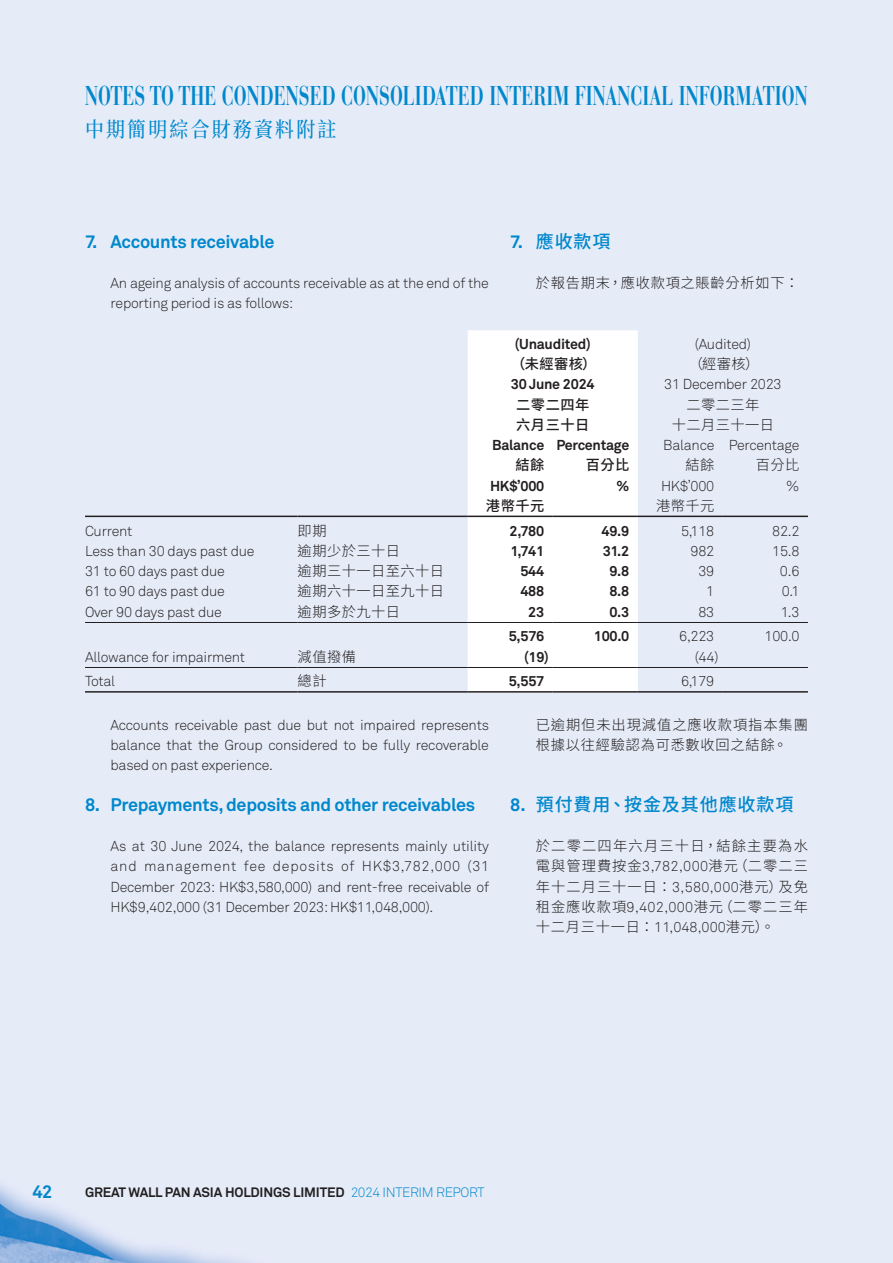
<style>
.page{position:relative;width:893px;height:1263px;background:#e5ecf8}
.page>*{position:absolute;margin:0;border:0;box-sizing:border-box;transform-origin:0 0}
.t1{font:700 27px "Bauer Bodoni Std";letter-spacing:.005em;color:#0087cc;scale:.66 1}
.t2{font:500 21px "Source Han Serif TC";letter-spacing:.12em;color:#0087cc;scale:.9 1}
.Heading_1{font:700 18px "Akkurat Pro";letter-spacing:-.02em;color:#0087cc}
.C_Heading_1{font:500 18px "Source Han Sans TC";letter-spacing:.05em;color:#0087cc}
.Body_Text{font:14.25px/20.2px "Akkurat Light Pro";letter-spacing:-.02em;color:#231f20;text-align:justify}
.C_Body_Text{font:300 14.25px/20.2px "Source Han Sans TC";letter-spacing:.065em;color:#231f20}
.Body_Text-2{font:700 14.25px "Akkurat Pro";letter-spacing:-.02em;color:#231f20}
.Body_Text-3{font:300 14.25px/20.2px "Source Han Sans TC";letter-spacing:.03em;color:#231f20;text-align:center}
.Body_Text-4{font:500 14.25px/20.2px "Source Han Sans TC";letter-spacing:.03em;color:#231f20}
.t3{font:700 13.5px "Akkurat Pro";letter-spacing:-.015em;color:#231f20}
.s1{font-family:"Akkurat Pro";font-weight:700}
.s2{font-family:"Akkurat Light Pro";font-weight:400}
.s3{font-family:"Akkurat Light Pro";font-weight:400;color:#0087cc}
</style>
<div class="page">
<img style="left:0;top:1185px;width:242px;height:78px">
<div style="left:468px;top:330px;width:170px;height:361px;background:#fff"></div>
<hr style="left:85px;top:516px;width:213px;height:1px;background:#231f20">
<hr style="left:298px;top:516px;width:170px;height:1px;background:#231f20">
<hr style="left:468px;top:516px;width:85px;height:1px;background:#231f20">
<hr style="left:553px;top:516px;width:85px;height:1px;background:#231f20">
<hr style="left:638px;top:516px;width:85px;height:1px;background:#231f20">
<hr style="left:723px;top:516px;width:85px;height:1px;background:#231f20">
<hr style="left:85px;top:622px;width:213px;height:1px;background:#231f20">
<hr style="left:298px;top:622px;width:170px;height:1px;background:#231f20">
<hr style="left:468px;top:622px;width:85px;height:1px;background:#231f20">
<hr style="left:553px;top:622px;width:85px;height:1px;background:#231f20">
<hr style="left:638px;top:622px;width:85px;height:1px;background:#231f20">
<hr style="left:723px;top:622px;width:85px;height:1px;background:#231f20">
<hr style="left:85px;top:667px;width:213px;height:1px;background:#231f20">
<hr style="left:298px;top:667px;width:170px;height:1px;background:#231f20">
<hr style="left:468px;top:667px;width:85px;height:1px;background:#231f20">
<hr style="left:553px;top:667px;width:85px;height:1px;background:#231f20">
<hr style="left:638px;top:667px;width:85px;height:1px;background:#231f20">
<hr style="left:723px;top:667px;width:85px;height:1px;background:#231f20">
<hr style="left:85px;top:691px;width:213px;height:2px;background:#231f20">
<hr style="left:298px;top:691px;width:170px;height:2px;background:#231f20">
<hr style="left:468px;top:691px;width:85px;height:2px;background:#231f20">
<hr style="left:553px;top:691px;width:85px;height:2px;background:#231f20">
<hr style="left:638px;top:691px;width:85px;height:2px;background:#231f20">
<hr style="left:723px;top:691px;width:85px;height:2px;background:#231f20">
<h1 class="t1" style="left:85px;top:79px;width:1096px">NOTES TO THE CONDENSED CONSOLIDATED INTERIM FINANCIAL INFORMATION</h1>
<h2 class="t2" style="left:85px;top:117px;width:281px">中期簡明綜合財務資料附註</h2>
<p class="Heading_1" style="left:85px;top:230px;width:191px">7. Accounts receivable</p>
<p class="Body_Text" style="left:111px;top:273px;width:380px">An ageing analysis of accounts receivable as at the end of the reporting period is as follows:</p>
<p class="C_Heading_1" style="left:510px;top:231px;width:102px"><span class="s1">7.</span> 應收款項</p>
<p class="C_Body_Text" style="left:536px;top:273px;width:265px">於報告期末，應收款項之賬齡分析如下：</p>
<p class="Body_Text-2" style="left:515px;top:335px;width:77px">(Unaudited)</p>
<p class="Body_Text" style="left:695px;top:334px;width:58px">(Audited)</p>
<p class="Body_Text-4" style="left:511px;top:354px;width:87px">（未經審核）</p>
<p class="Body_Text-3" style="left:689px;top:354px;width:72px">（經審核）</p>
<p class="Body_Text-2" style="left:511px;top:375px;width:85px">30 June 2024</p>
<p class="Body_Text" style="left:664px;top:374px;width:119px">31 December 2023</p>
<p class="Body_Text-4" style="left:516px;top:395px;width:75px">二零二四年六月三十日</p>
<p class="Body_Text-3" style="left:672px;top:395px;width:104px">二零二三年<br>十二月三十一日</p>
<p class="Body_Text-2" style="left:492px;top:436px;width:54px">Balance</p>
<p class="Body_Text-2" style="left:556px;top:436px;width:74px">Percentage</p>
<p class="Body_Text" style="left:663px;top:435px;width:53px">Balance</p>
<p class="Body_Text" style="left:729px;top:435px;width:72px">Percentage</p>
<p class="Body_Text-4" style="left:515px;top:455px;width:30px">結餘</p>
<p class="Body_Text-4" style="left:586px;top:455px;width:45px">百分比</p>
<p class="Body_Text-3" style="left:685px;top:455px;width:30px">結餘</p>
<p class="Body_Text-3" style="left:756px;top:455px;width:45px">百分比</p>
<p class="Body_Text-2" style="left:490px;top:477px;width:56px">HK$’000</p>
<p class="Body_Text-2" style="left:616px;top:477px;width:14px">%</p>
<p class="Body_Text" style="left:661px;top:476px;width:55px">HK$’000</p>
<p class="Body_Text" style="left:786px;top:476px;width:15px">%</p>
<p class="Body_Text-4" style="left:486px;top:496px;width:60px">港幣千元</p>
<p class="Body_Text-3" style="left:656px;top:496px;width:60px">港幣千元</p>
<p class="Body_Text" style="left:85px;top:521px;width:49px">Current</p>
<p class="Body_Text-3" style="left:298px;top:521px;width:30px">即期</p>
<p class="Body_Text-2" style="left:509px;top:522px;width:36px">2,780</p>
<p class="Body_Text-2" style="left:602px;top:522px;width:29px">49.9</p>
<p class="Body_Text" style="left:681px;top:521px;width:35px">5,118</p>
<p class="Body_Text" style="left:772px;top:521px;width:29px">82.2</p>
<p class="Body_Text" style="left:85px;top:541px;width:171px">Less than 30 days past due</p>
<p class="Body_Text-3" style="left:298px;top:541px;width:104px">逾期少於三十日</p>
<p class="Body_Text-2" style="left:511px;top:542px;width:35px">1,741</p>
<p class="Body_Text-2" style="left:603px;top:542px;width:28px">31.2</p>
<p class="Body_Text" style="left:691px;top:541px;width:25px">982</p>
<p class="Body_Text" style="left:772px;top:541px;width:29px">15.8</p>
<p class="Body_Text" style="left:85px;top:561px;width:141px">31 to 60 days past due</p>
<p class="Body_Text-3" style="left:298px;top:561px;width:148px">逾期三十一日至六十日</p>
<p class="Body_Text-2" style="left:520px;top:562px;width:25px">544</p>
<p class="Body_Text-2" style="left:609px;top:562px;width:21px">9.8</p>
<p class="Body_Text" style="left:698px;top:561px;width:17px">39</p>
<p class="Body_Text" style="left:780px;top:561px;width:21px">0.6</p>
<p class="Body_Text" style="left:85px;top:581px;width:141px">61 to 90 days past due</p>
<p class="Body_Text-3" style="left:298px;top:581px;width:148px">逾期六十一日至九十日</p>
<p class="Body_Text-2" style="left:520px;top:582px;width:25px">488</p>
<p class="Body_Text-2" style="left:609px;top:582px;width:21px">8.8</p>
<p class="Body_Text" style="left:706px;top:581px;width:10px">1</p>
<p class="Body_Text" style="left:782px;top:581px;width:19px">0.1</p>
<p class="Body_Text" style="left:85px;top:602px;width:138px">Over 90 days past due</p>
<p class="Body_Text-3" style="left:298px;top:602px;width:104px">逾期多於九十日</p>
<p class="Body_Text-2" style="left:528px;top:603px;width:17px">23</p>
<p class="Body_Text-2" style="left:609px;top:603px;width:21px">0.3</p>
<p class="Body_Text" style="left:698px;top:602px;width:17px">83</p>
<p class="Body_Text" style="left:781px;top:602px;width:20px">1.3</p>
<p class="Body_Text-2" style="left:509px;top:627px;width:37px">5,576</p>
<p class="Body_Text-2" style="left:594px;top:627px;width:37px">100.0</p>
<p class="Body_Text" style="left:679px;top:626px;width:37px">6,223</p>
<p class="Body_Text" style="left:764px;top:626px;width:36px">100.0</p>
<p class="Body_Text" style="left:85px;top:647px;width:162px">Allowance for impairment</p>
<p class="Body_Text-3" style="left:298px;top:647px;width:60px">減值撥備</p>
<p class="Body_Text-2" style="left:524px;top:648px;width:26px">(19)</p>
<p class="Body_Text" style="left:695px;top:647px;width:25px">(44)</p>
<p class="Body_Text" style="left:85px;top:671px;width:32px">Total</p>
<p class="Body_Text-3" style="left:298px;top:671px;width:30px">總計</p>
<p class="Body_Text-2" style="left:509px;top:672px;width:37px">5,557</p>
<p class="Body_Text" style="left:681px;top:671px;width:35px">6,179</p>
<p class="Body_Text" style="left:111px;top:715px;width:380px">Accounts receivable past due but not impaired represents balance that the Group considered to be fully recoverable based on past experience.</p>
<p class="Heading_1" style="left:85px;top:793px;width:391px">8. Prepayments, deposits and other receivables</p>
<p class="Body_Text" style="left:111px;top:836px;width:380px">As at 30 June 2024, the balance represents mainly utility and management fee deposits of HK$3,782,000 (31<br>December 2023: HK$3,580,000) and rent-free receivable of HK$9,402,000 (31 December 2023: HK$11,048,000).</p>
<p class="C_Body_Text" style="left:536px;top:715px;width:274px">已逾期但未出現減值之應收款項指本集團根據以往經驗認為可悉數收回之結餘。</p>
<p class="C_Heading_1" style="left:510px;top:794px;width:285px"><span class="s1">8.</span> 預付費用、按金及其他應收款項</p>
<p class="C_Body_Text" style="left:536px;top:836px;width:274px;text-align:justify">於二零二四年六月三十日，結餘主要為水電與管理費按金<span class="s2">3,782,000</span>港元（二零二三年十二月三十一日：<span class="s2">3,580,000</span>港元）及免租金應收款項<span class="s2">9,402,000</span>港元（二零二三年十二月三十一日：<span class="s2">11,048,000</span>港元）。</p>
<p class="Heading_1" style="left:32px;top:1181px;width:22px">42</p>
<p class="t3" style="left:85px;top:1184px;width:401px">GREAT WALL PAN ASIA HOLDINGS LIMITED <span class="s3">2024 INTERIM REPORT</span></p>
</div>
